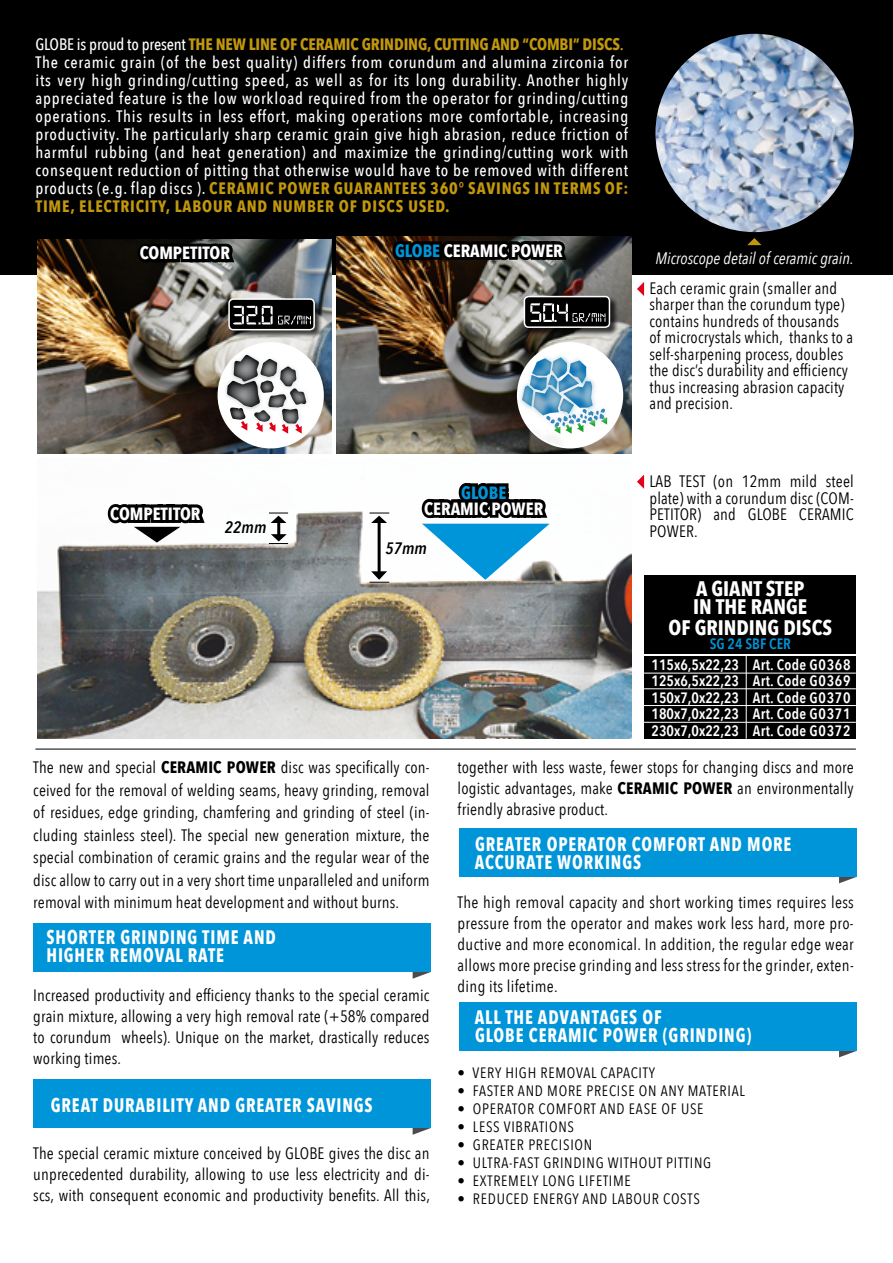
<style>
.page{position:relative;width:893px;height:1263px;background:#fff}
.page>*{position:absolute;margin:0;border:0;box-sizing:border-box;transform-origin:0 0}
.t1{font:700 21px/18px "Avenir Next Condensed";color:#fff}
.t2{font:700 19.5px/18px "Avenir Next Condensed";letter-spacing:.05em;color:#fff;scale:.9 1}
.t3{font:700 17.7px "Avenir Next Condensed";color:#fff}
.t4{font:700 17.7px "Avenir Next Condensed";color:#0095d8}
.t5{font:16.5px/21px "Avenir Next Condensed";letter-spacing:.01em;color:#000;text-align:justify}
.t6{font:500 16.5px/18px "Avenir Next Condensed";letter-spacing:.05em;color:#fff}
.t7{font:italic 16.5px "Avenir Next Condensed";color:#fff}
.t8{font:italic 600 16.5px "Avenir Next Condensed";letter-spacing:.01em;color:#000}
.t9{font:15px "Avenir Next Condensed";letter-spacing:.05em;color:#000}
.t10{font:600 15px/16.5px "Avenir Next Condensed";letter-spacing:.005em;color:#fff;text-align:justify}
.t11{font:600 15px "Avenir Next Condensed";color:#0095d8}
.s1{font-weight:700;color:#c1970d}
.s2{font-weight:600;color:#c1970d}
.s3{color:#0095d8}
.s4{font-weight:700}
</style>
<div class="page">
<img style="left:37px;top:511px;width:594px;height:228px">
<div style="left:0;top:0;width:893px;height:274px;background:#000"></div>
<hr style="left:35px;top:748px;width:821px;height:1px;background:#000">
<svg style="left:413px;top:972px;width:18px;height:7px"></svg>
<div style="left:33px;top:924px;width:398px;height:48px;background:#0095d8"></div>
<svg style="left:839px;top:877px;width:17px;height:6px"></svg>
<div style="left:459px;top:828px;width:398px;height:49px;background:#0095d8"></div>
<svg style="left:839px;top:1051px;width:17px;height:6px"></svg>
<div style="left:459px;top:1002px;width:398px;height:49px;background:#0095d8"></div>
<svg style="left:413px;top:1128px;width:18px;height:7px"></svg>
<div style="left:33px;top:1080px;width:398px;height:48px;background:#0095d8"></div>
<svg style="left:103px;top:504px;width:105px;height:62px"></svg>
<img style="left:655px;top:34px;width:199px;height:198px;border-radius:99px">
<img style="left:37px;top:239px;width:295px;height:215px">
<div style="left:229px;top:299px;width:94px;height:39px;background:#000;opacity:.75"></div>
<div style="left:229px;top:299px;width:85px;height:31px;background:linear-gradient(to right,#000,#000);border-radius:4px"></div>
<div style="left:228px;top:298px;width:87px;height:32px;border:2px solid #fff;border-radius:4px"></div>
<img style="left:336px;top:237px;width:295px;height:217px">
<div style="left:524px;top:296px;width:95px;height:39px;background:#000;opacity:.75"></div>
<svg style="left:524px;top:297px;width:85px;height:30px"></svg>
<div style="left:524px;top:296px;width:86px;height:32px;border:2px solid #fff;border-radius:4px"></div>
<img style="left:388px;top:236px;width:217px;height:100px">
<hr style="left:277px;top:519px;width:3px;height:19px;background:#000">
<hr style="left:378px;top:519px;width:3px;height:56px;background:#000">
<svg style="left:269px;top:513px;width:19px;height:10px"></svg>
<svg style="left:369px;top:513px;width:20px;height:10px"></svg>
<svg style="left:369px;top:571px;width:20px;height:12px"></svg>
<svg style="left:269px;top:534px;width:19px;height:10px"></svg>
<svg style="left:133px;top:239px;width:178px;height:85px"></svg>
<div style="left:645px;top:575px;width:211px;height:78px;background:#000"></div>
<div style="left:644px;top:656px;width:212px;height:83px;background:#000"></div>
<hr style="left:644px;top:673px;width:212px;height:1px;background:#fff">
<hr style="left:644px;top:705px;width:212px;height:1px;background:#fff">
<hr style="left:644px;top:688px;width:212px;height:1px;background:#fff">
<hr style="left:644px;top:722px;width:212px;height:1px;background:#fff">
<hr style="left:746px;top:656px;width:1px;height:83px;background:#fff">
<img style="left:287px;top:443px;width:8px;height:4px">
<img style="left:295px;top:429px;width:28px;height:18px">
<img style="left:315px;top:365px;width:8px;height:62px">
<img style="left:322px;top:354px;width:1px;height:16px">
<img style="left:218px;top:426px;width:17px;height:12px">
<img style="left:296px;top:348px;width:19px;height:22px">
<img style="left:278px;top:343px;width:18px;height:27px">
<img style="left:218px;top:343px;width:60px;height:19px">
<img style="left:218px;top:362px;width:61px;height:64px">
<img style="left:263px;top:390px;width:54px;height:53px">
<img style="left:235px;top:391px;width:54px;height:50px">
<img style="left:271px;top:370px;width:52px;height:54px">
<div style="left:218px;top:342px;width:106px;height:106px;border:2px solid #fff;border-radius:50%"></div>
<img style="left:617px;top:432px;width:5px;height:6px">
<img style="left:616px;top:352px;width:6px;height:37px">
<svg style="left:417px;top:357px;width:190px;height:237px"></svg>
<img style="left:531px;top:440px;width:5px;height:3px">
<img style="left:536px;top:445px;width:18px;height:1px">
<img style="left:612px;top:389px;width:10px;height:43px">
<img style="left:579px;top:441px;width:15px;height:3px">
<img style="left:600px;top:434px;width:17px;height:6px">
<img style="left:613px;top:391px;width:6px;height:43px">
<img style="left:579px;top:439px;width:21px;height:2px">
<img style="left:536px;top:440px;width:43px;height:5px">
<img style="left:570px;top:439px;width:18px;height:1px">
<img style="left:607px;top:391px;width:6px;height:44px">
<img style="left:527px;top:434px;width:43px;height:6px">
<img style="left:561px;top:434px;width:4px;height:3px">
<img style="left:565px;top:427px;width:42px;height:12px">
<img style="left:518px;top:343px;width:15px;height:12px">
<img style="left:533px;top:343px;width:18px;height:12px">
<img style="left:551px;top:343px;width:55px;height:19px">
<img style="left:539px;top:354px;width:60px;height:8px">
<img style="left:566px;top:355px;width:11px;height:7px">
<img style="left:518px;top:410px;width:63px;height:24px">
<img style="left:518px;top:355px;width:48px;height:55px">
<img style="left:544px;top:362px;width:68px;height:65px">
<img style="left:541px;top:379px;width:52px;height:54px">
<div style="left:517px;top:342px;width:106px;height:106px;border:2px solid #fff;border-radius:50%"></div>
<svg style="left:637px;top:282px;width:7px;height:14px"></svg>
<svg style="left:637px;top:475px;width:7px;height:14px"></svg>
<svg style="left:747px;top:238px;width:14px;height:7px"></svg>
<p class="t6" style="left:35px;top:35px;width:594px">GLOBE is proud to present <span class="s1">THE NEW LINE OF CERAMIC GRINDING, CUTTING AND “COMBI” DISCS</span><span class="s2">.<br></span>The ceramic grain (of the best quality) differs from corundum and alumina zirconia for its very high grinding/cutting speed, as well as for its long durability. Another highly appreciated feature is the low workload required from the operator for grinding/cutting operations. This results in less effort, making operations more comfortable, increasing productivity. The particularly sharp ceramic grain give high abrasion, reduce friction of harmful rubbing (and heat generation) and maximize the grinding/cutting work with consequent reduction of pitting that otherwise would have to be removed with different products (e.g. flap discs ). <span class="s1">CERAMIC POWER GUARANTEES 360° SAVINGS IN TERMS OF:<br>TIME, ELECTRICITY, LABOUR AND NUMBER OF DISCS USED.</span></p>
<p class="t3" style="left:140px;top:242px;width:92px">COMPETITOR</p>
<p class="t3" style="left:395px;top:240px;width:169px"><span class="s3">GLOBE</span> CERAMIC POWER</p>
<p class="t7" style="left:655px;top:248px;width:199px">Microscope detail of ceramic grain.</p>
<p class="t5" style="left:649px;top:279px;width:205px;line-height:16.5px;text-align:left">Each ceramic grain (smaller and sharper than the corundum type) contains hundreds of thousands of microcrystals which, thanks to a self-sharpening process, doubles the disc’s durability and efficiency thus increasing abrasion capacity and precision.</p>
<p class="t3" style="left:110px;top:503px;width:92px">COMPETITOR</p>
<p class="t8" style="left:225px;top:517px;width:43px">22mm</p>
<p class="t4" style="left:461px;top:482px;width:47px">GLOBE</p>
<p class="t3" style="left:424px;top:498px;width:121px">CERAMIC POWER</p>
<p class="t8" style="left:385px;top:538px;width:43px">57mm</p>
<p class="t5" style="left:649px;top:473px;width:206px;line-height:16.5px">LAB TEST (on 12mm mild steel plate) with a corundum disc (COM-PETITOR) and GLOBE CERAMIC POWER.</p>
<p class="t1" style="left:693px;top:580px;width:116px">A GIANT STEP<br>IN THE RANGE</p>
<p class="t1" style="left:669px;top:619px;width:165px">OF GRINDING DISCS</p>
<p class="t11" style="left:710px;top:630px;width:83px">SG 24 SBF CER</p>
<p class="t10" style="left:651px;top:656px;width:89px">115x6,5x22,23<br>125x6,5x22,23<br>150x7,0x22,23<br>180x7,0x22,23<br>230x7,0x22,23</p>
<p class="t10" style="left:753px;top:656px;width:99px">Art. Code G0368<br>Art. Code G0369<br>Art. Code G0370<br>Art. Code G0371<br>Art. Code G0372</p>
<p class="t5" style="left:33px;top:755px;width:398px;line-height:22.5px">The new and special <span class="s4">CERAMIC POWER</span> disc was specifically con&shy;ceived for the removal of welding seams, heavy grinding, removal of residues, edge grinding, chamfering and grinding of steel (in&shy;cluding stainless steel). The special new generation mixture, the special combination of ceramic grains and the regular wear of the disc allow to carry out in a very short time unparalleled and uniform removal with minimum heat development and without burns.</p>
<p class="t2" style="left:46px;top:928px;width:256px">SHORTER GRINDING TIME AND<br>HIGHER REMOVAL RATE</p>
<p class="t5" style="left:33px;top:984px;width:398px">Increased productivity and efficiency thanks to the special ceramic grain mixture, allowing a very high removal rate (+58% compared to corundum wheels). Unique on the market, drastically reduces working times.</p>
<p class="t2" style="left:51px;top:1096px;width:359px">GREAT DURABILITY AND GREATER SAVINGS</p>
<p class="t5" style="left:33px;top:1142px;width:398px">The special ceramic mixture conceived by GLOBE gives the disc an unprecedented durability, allowing to use less electricity and di&shy;scs, with consequent economic and productivity benefits. All this,</p>
<p class="t5" style="left:458px;top:756px;width:398px">together with less waste, fewer stops for changing discs and more logistic advantages, make <span class="s4">CERAMIC POWER</span> an environmentally friendly abrasive product.</p>
<p class="t2" style="left:475px;top:835px;width:353px">GREATER OPERATOR COMFORT AND MORE<br>ACCURATE WORKINGS</p>
<p class="t5" style="left:458px;top:891px;width:398px">The high removal capacity and short working times requires less pressure from the operator and makes work less hard, more pro&shy;ductive and more economical. In addition, the regular edge wear allows more precise grinding and less stress for the grinder, exten&shy;ding its lifetime.</p>
<p class="t2" style="left:475px;top:1008px;width:309px">ALL THE ADVANTAGES OF<br>GLOBE CERAMIC POWER (GRINDING)</p>
<p class="t9" style="left:458px;top:1060px;width:199px">• VERY HIGH REMOVAL CAPACITY</p>
<p class="t9" style="left:458px;top:1078px;width:289px">• FASTER AND MORE PRECISE ON ANY MATERIAL</p>
<p class="t9" style="left:458px;top:1096px;width:247px">• OPERATOR COMFORT AND EASE OF USE</p>
<p class="t9" style="left:458px;top:1114px;width:118px">• LESS VIBRATIONS</p>
<p class="t9" style="left:458px;top:1132px;width:136px">• GREATER PRECISION</p>
<p class="t9" style="left:458px;top:1150px;width:255px">• ULTRA-FAST GRINDING WITHOUT PITTING</p>
<p class="t9" style="left:458px;top:1168px;width:175px">• EXTREMELY LONG LIFETIME</p>
<p class="t9" style="left:458px;top:1186px;width:244px">• REDUCED ENERGY AND LABOUR COSTS</p>
</div>
